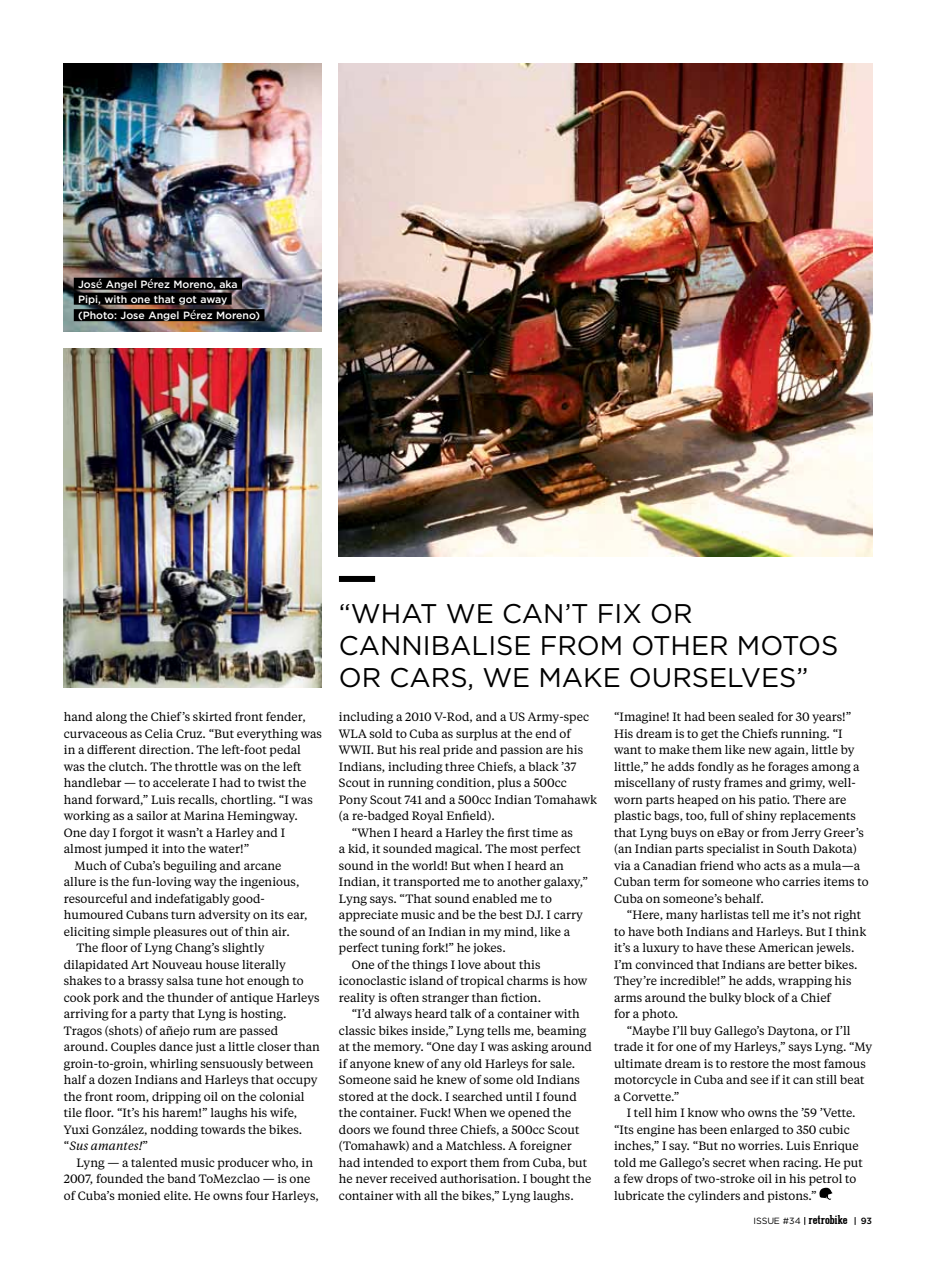
<style>
.page{position:relative;width:936px;height:1263px;background:#fff}
.page>*{position:absolute;margin:0;border:0;box-sizing:border-box;transform-origin:0 0}
.t1{font:27px/32.2px "Gotham";color:#000}
.t2{font:12px/16.5px "Tiempos Text";color:#000}
.t3{font:700 12px "Geared Slab";letter-spacing:-.005em;color:#000}
.t4{font:italic 12px "Tiempos Text";color:#000}
.t5{font:500 10.5px/15px "Gotham";color:#fff}
.s1{font-family:"Tiempos Text";font-weight:400;font-size:12px}
.s2{font-style:normal}
.s3{font-family:"Gotham";font-weight:400;font-size:9px}
.s4{font-family:"Gotham";font-weight:500;font-size:9px}
</style>
<div class="page">
<img style="left:64px;top:349px;width:257px;height:338px">
<img style="left:64px;top:64px;width:258px;height:268px">
<img style="left:339px;top:64px;width:533px;height:492px">
<svg style="left:819px;top:1187px;width:13px;height:13px"></svg>
<div style="left:339px;top:576px;width:36px;height:6px;background:#000"></div>
<div style="left:74px;top:278px;width:168px;height:12px;background:#000"></div>
<div style="left:74px;top:293px;width:158px;height:12px;background:#000"></div>
<div style="left:74px;top:309px;width:190px;height:12px;background:#000"></div>
<p class="t5" style="left:78px;top:276px;width:161px">Jos<span class="s1">é</span> Angel P<span class="s1">é</span>rez Moreno, aka<br>Pipi, with one that got away</p>
<p class="t5" style="left:78px;top:308px;width:184px">(Photo: Jose Angel P<span class="s1">é</span>rez Moreno)</p>
<p class="t2" style="left:64px;top:708px;width:243px">hand along the Chief’s skirted front fender,</p>
<p class="t2" style="left:64px;top:725px;width:259px">curvaceous as Celia Cruz. “But everything was</p>
<p class="t2" style="left:64px;top:741px;width:239px">in a different direction. The left-foot pedal</p>
<p class="t2" style="left:64px;top:758px;width:239px">was the clutch. The throttle was on the left</p>
<p class="t2" style="left:64px;top:774px;width:244px">handlebar — to accelerate I had to twist the</p>
<p class="t2" style="left:64px;top:791px;width:250px">hand forward,” Luis recalls, chortling. “I was</p>
<p class="t2" style="left:64px;top:807px;width:235px">working as a sailor at Marina Hemingway.</p>
<p class="t2" style="left:64px;top:824px;width:223px">One day I forgot it wasn’t a Harley and I</p>
<p class="t2" style="left:64px;top:840px;width:187px">almost jumped it into the water!”</p>
<p class="t2" style="left:75px;top:857px;width:208px">Much of Cuba’s beguiling and arcane</p>
<p class="t2" style="left:64px;top:873px;width:237px">allure is the fun-loving way the ingenious,</p>
<p class="t2" style="left:64px;top:890px;width:202px">resourceful and indefatigably good-</p>
<p class="t2" style="left:64px;top:906px;width:245px">humoured Cubans turn adversity on its ear,</p>
<p class="t2" style="left:64px;top:923px;width:227px">eliciting simple pleasures out of thin air.</p>
<p class="t2" style="left:77px;top:939px;width:189px">The floor of Lyng Chang’s slightly</p>
<p class="t2" style="left:64px;top:956px;width:223px">dilapidated Art Nouveau house literally</p>
<p class="t2" style="left:64px;top:972px;width:241px">shakes to a brassy salsa tune hot enough to</p>
<p class="t2" style="left:64px;top:989px;width:257px">cook pork and the thunder of antique Harleys</p>
<p class="t2" style="left:64px;top:1005px;width:224px">arriving for a party that Lyng is hosting.</p>
<p class="t2" style="left:64px;top:1022px;width:216px">Tragos (shots) of añejo rum are passed</p>
<p class="t2" style="left:64px;top:1038px;width:257px">around. Couples dance just a little closer than</p>
<p class="t2" style="left:64px;top:1055px;width:251px">groin-to-groin, whirling sensuously between</p>
<p class="t2" style="left:64px;top:1071px;width:255px">half a dozen Indians and Harleys that occupy</p>
<p class="t2" style="left:64px;top:1088px;width:242px">the front room, dripping oil on the colonial</p>
<p class="t2" style="left:64px;top:1104px;width:235px">tile floor. “It’s his harem!” laughs his wife,</p>
<p class="t2" style="left:64px;top:1121px;width:240px">Yuxi González, nodding towards the bikes.</p>
<p class="t4" style="left:64px;top:1138px;width:86px"><span class="s2">“</span>Sus amantes!<span class="s2">”</span></p>
<p class="t2" style="left:77px;top:1154px;width:238px">Lyng — a talented music producer who, in</p>
<p class="t2" style="left:64px;top:1170px;width:248px">2007, founded the band ToMezclao — is one</p>
<p class="t2" style="left:64px;top:1187px;width:256px">of Cuba’s monied elite. He owns four Harleys,</p>
<h1 class="t1" style="left:339px;top:596px;width:501px">“WHAT WE CAN’T FIX OR<br>CANNIBALISE FROM OTHER MOTOS<br>OR CARS, WE MAKE OURSELVES”</h1>
<p class="t2" style="left:339px;top:708px;width:252px">including a 2010 V-Rod, and a US Army-spec</p>
<p class="t2" style="left:339px;top:725px;width:233px">WLA sold to Cuba as surplus at the end of</p>
<p class="t2" style="left:339px;top:741px;width:246px">WWII. But his real pride and passion are his</p>
<p class="t2" style="left:339px;top:758px;width:239px">Indians, including three Chiefs, a black ’37</p>
<p class="t2" style="left:339px;top:774px;width:229px">Scout in running condition, plus a 500cc</p>
<p class="t2" style="left:339px;top:791px;width:259px">Pony Scout 741 and a 500cc Indian Tomahawk</p>
<p class="t2" style="left:339px;top:807px;width:157px">(a re-badged Royal Enfield).</p>
<p class="t2" style="left:351px;top:824px;width:223px">“When I heard a Harley the first time as</p>
<p class="t2" style="left:339px;top:840px;width:243px">a kid, it sounded magical. The most perfect</p>
<p class="t2" style="left:339px;top:857px;width:226px">sound in the world! But when I heard an</p>
<p class="t2" style="left:339px;top:873px;width:250px">Indian, it transported me to another galaxy,”</p>
<p class="t2" style="left:339px;top:890px;width:214px">Lyng says. “That sound enabled me to</p>
<p class="t2" style="left:339px;top:906px;width:245px">appreciate music and be the best DJ. I carry</p>
<p class="t2" style="left:339px;top:923px;width:233px">the sound of an Indian in my mind, like a</p>
<p class="t2" style="left:339px;top:939px;width:168px">perfect tuning fork!” he jokes.</p>
<p class="t2" style="left:351px;top:956px;width:190px">One of the things I love about this</p>
<p class="t2" style="left:339px;top:972px;width:250px">iconoclastic island of tropical charms is how</p>
<p class="t2" style="left:339px;top:989px;width:204px">reality is often stranger than fiction.</p>
<p class="t2" style="left:351px;top:1005px;width:230px">“I’d always heard talk of a container with</p>
<p class="t2" style="left:339px;top:1022px;width:249px">classic bikes inside,” Lyng tells me, beaming</p>
<p class="t2" style="left:339px;top:1038px;width:254px">at the memory. “One day I was asking around</p>
<p class="t2" style="left:339px;top:1055px;width:238px">if anyone knew of any old Harleys for sale.</p>
<p class="t2" style="left:339px;top:1071px;width:242px">Someone said he knew of some old Indians</p>
<p class="t2" style="left:339px;top:1088px;width:239px">stored at the dock. I searched until I found</p>
<p class="t2" style="left:339px;top:1104px;width:234px">the container. Fuck! When we opened the</p>
<p class="t2" style="left:339px;top:1121px;width:242px">doors we found three Chiefs, a 500cc Scout</p>
<p class="t2" style="left:339px;top:1137px;width:234px">(Tomahawk) and a Matchless. A foreigner</p>
<p class="t2" style="left:339px;top:1154px;width:250px">had intended to export them from Cuba, but</p>
<p class="t2" style="left:339px;top:1170px;width:254px">he never received authorisation. I bought the</p>
<p class="t2" style="left:339px;top:1187px;width:236px">container with all the bikes,” Lyng laughs.</p>
<p class="t2" style="left:614px;top:708px;width:256px">“Imagine! It had been sealed for 30 years!” His dream is to get the Chiefs running. “I want to make them like new again, little by little,” he adds fondly as he forages among a miscellany of rusty frames and grimy, well&shy;worn parts heaped on his patio. There are plastic bags, too, full of shiny replacements that Lyng buys on eBay or from Jerry Greer’s (an Indian parts specialist in South Dakota) via a Canadian friend who acts as a mula—a Cuban term for someone who carries items to Cuba on someone’s behalf.</p>
<p class="t2" style="left:614px;top:906px;width:253px;text-indent:13px">“Here, many harlistas tell me it’s not right to have both Indians and Harleys. But I think it’s a luxury to have these American jewels.<br>I’m convinced that Indians are better bikes.<br>They’re incredible!” he adds, wrapping his arms around the bulky block of a Chief<br>for a photo.</p>
<p class="t2" style="left:614px;top:1022px;width:259px;text-indent:13px">“Maybe I’ll buy Gallego’s Daytona, or I’ll trade it for one of my Harleys,” says Lyng. “My ultimate dream is to restore the most famous motorcycle in Cuba and see if it can still beat a Corvette.”</p>
<p class="t2" style="left:614px;top:1104px;width:250px;text-indent:13px">I tell him I know who owns the ’59 ’Vette. “Its engine has been enlarged to 350 cubic inches,” I say. “But no worries. Luis Enrique told me Gallego’s secret when racing. He put a few drops of two-stroke oil in his petrol to lubricate the cylinders and pistons.”</p>
<p class="t3" style="left:753px;top:1212px;width:120px"><span class="s3">ISSUE #34</span> retrobike <span class="s4">93</span></p>
</div>
